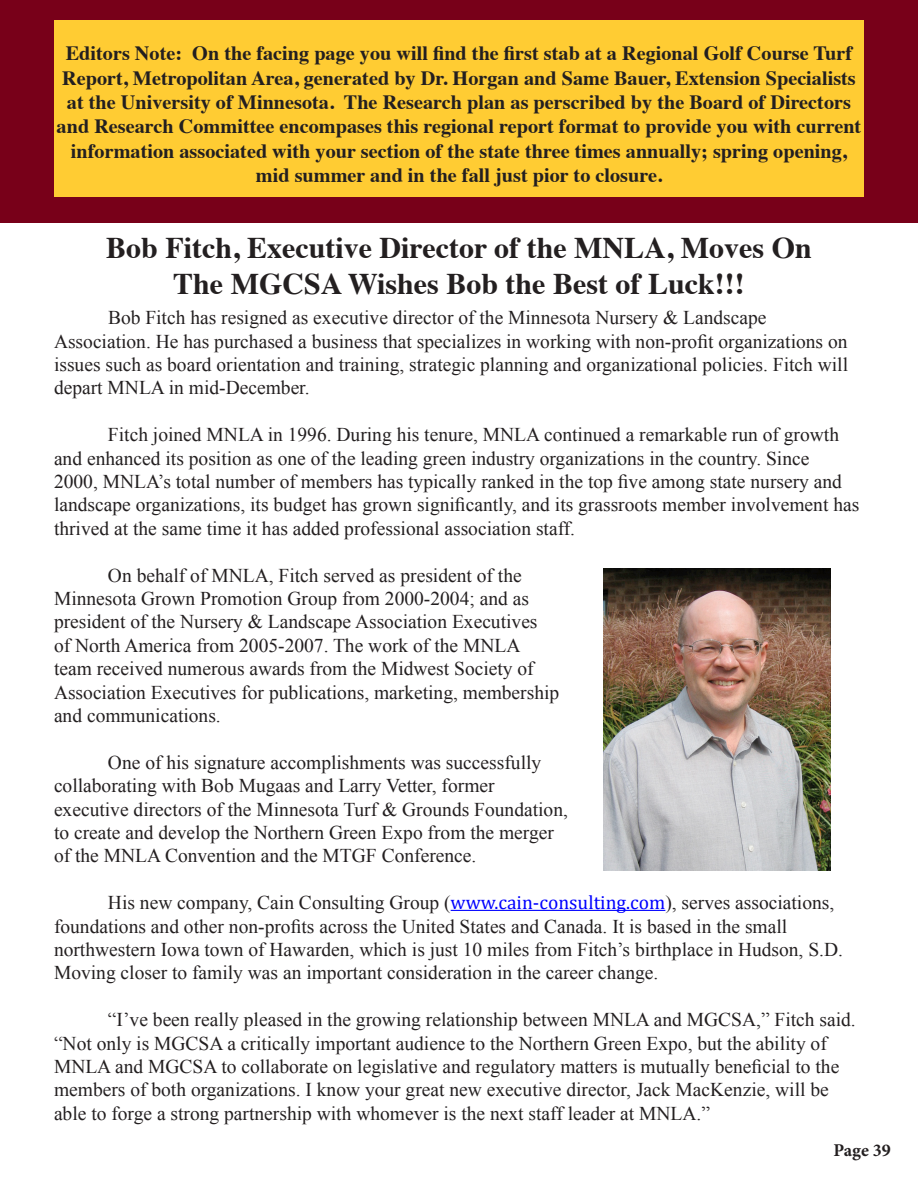
<style>
.page{position:relative;width:918px;height:1188px;background:#fff}
.page>*{position:absolute;margin:0;border:0;box-sizing:border-box;transform-origin:0 0}
.t1{font:700 30px "Times";color:#231f20}
.t2{font:700 20.25px/24.3px "Times";color:#231f20;text-align:center}
.t3{font:19.5px/23.4px "Times New Roman";color:#231f20}
.t4{font:700 18px "Minion Pro";color:#231f20}
.s1{font-family:"Cambria";color:#00f}
</style>
<div class="page">
<div style="left:0;top:0;width:918px;height:222px;background:#780019"></div>
<div style="left:54px;top:21px;width:810px;height:176px;background:#fc3"></div>
<hr style="left:451px;top:910px;width:214px;height:1px;background:#00f">
<img style="left:604px;top:569px;width:226px;height:302px">
<p class="t2" style="left:57px;top:39px;width:806px">Editors Note: On the facing page you will find the first stab at a Regional Golf Course Turf Report, Metropolitan Area, generated by Dr. Horgan and Same Bauer, Extension Specialists at the University of Minnesota. The Research plan as perscribed by the Board of Directors and Research Committee encompases this regional report format to provide you with current information associated with your section of the state three times annually; spring opening, mid summer and in the fall just pior to closure.</p>
<p class="t1" style="left:106px;top:219px;width:707px">Bob Fitch, Executive Director of the MNLA, Moves On</p>
<p class="t1" style="left:173px;top:255px;width:573px">The MGCSA Wishes Bob the Best of Luck!!!</p>
<p class="t3" style="left:54px;top:306px;width:796px;text-indent:54px">Bob Fitch has resigned as executive director of the Minnesota Nursery &amp; Landscape Association. He has purchased a business that specializes in working with non-profit organizations on issues such as board orientation and training, strategic planning and organizational policies. Fitch will depart MNLA in mid-December.</p>
<p class="t3" style="left:54px;top:423px;width:807px;text-indent:54px">Fitch joined MNLA in 1996. During his tenure, MNLA continued a remarkable run of growth and enhanced its position as one of the leading green industry organizations in the country. Since<br>2000, MNLA’s total number of members has typically ranked in the top five among state nursery and landscape organizations, its budget has grown significantly, and its grassroots member involvement has thrived at the same time it has added professional association staff.</p>
<p class="t3" style="left:54px;top:563px;width:507px;text-indent:54px">On behalf of MNLA, Fitch served as president of the Minnesota Grown Promotion Group from 2000-2004; and as president of the Nursery &amp; Landscape Association Executives<br>of North America from 2005-2007. The work of the MNLA team received numerous awards from the Midwest Society of Association Executives for publications, marketing, membership and communications.</p>
<p class="t3" style="left:54px;top:750px;width:515px;text-indent:54px">One of his signature accomplishments was successfully collaborating with Bob Mugaas and Larry Vetter, former executive directors of the Minnesota Turf &amp; Grounds Foundation, to create and develop the Northern Green Expo from the merger of the MNLA Convention and the MTGF Conference.</p>
<p class="t3" style="left:54px;top:891px;width:791px;text-indent:54px">His new company, Cain Consulting Group (<span class="s1">www.cain-consulting.com</span>), serves associations, foundations and other non-profits across the United States and Canada. It is based in the small northwestern Iowa town of Hawarden, which is just 10 miles from Fitch’s birthplace in Hudson, S.D.<br>Moving closer to family was an important consideration in the career change.</p>
<p class="t3" style="left:54px;top:1008px;width:803px;text-indent:54px">“I’ve been really pleased in the growing relationship between MNLA and MGCSA,” Fitch said. “Not only is MGCSA a critically important audience to the Northern Green Expo, but the ability of MNLA and MGCSA to collaborate on legislative and regulatory matters is mutually beneficial to the members of both organizations. I know your great new executive director, Jack MacKenzie, will be able to forge a strong partnership with whomever is the next staff leader at MNLA.”</p>
<p class="t4" style="left:833px;top:1137px;width:59px">Page 39</p>
</div>
